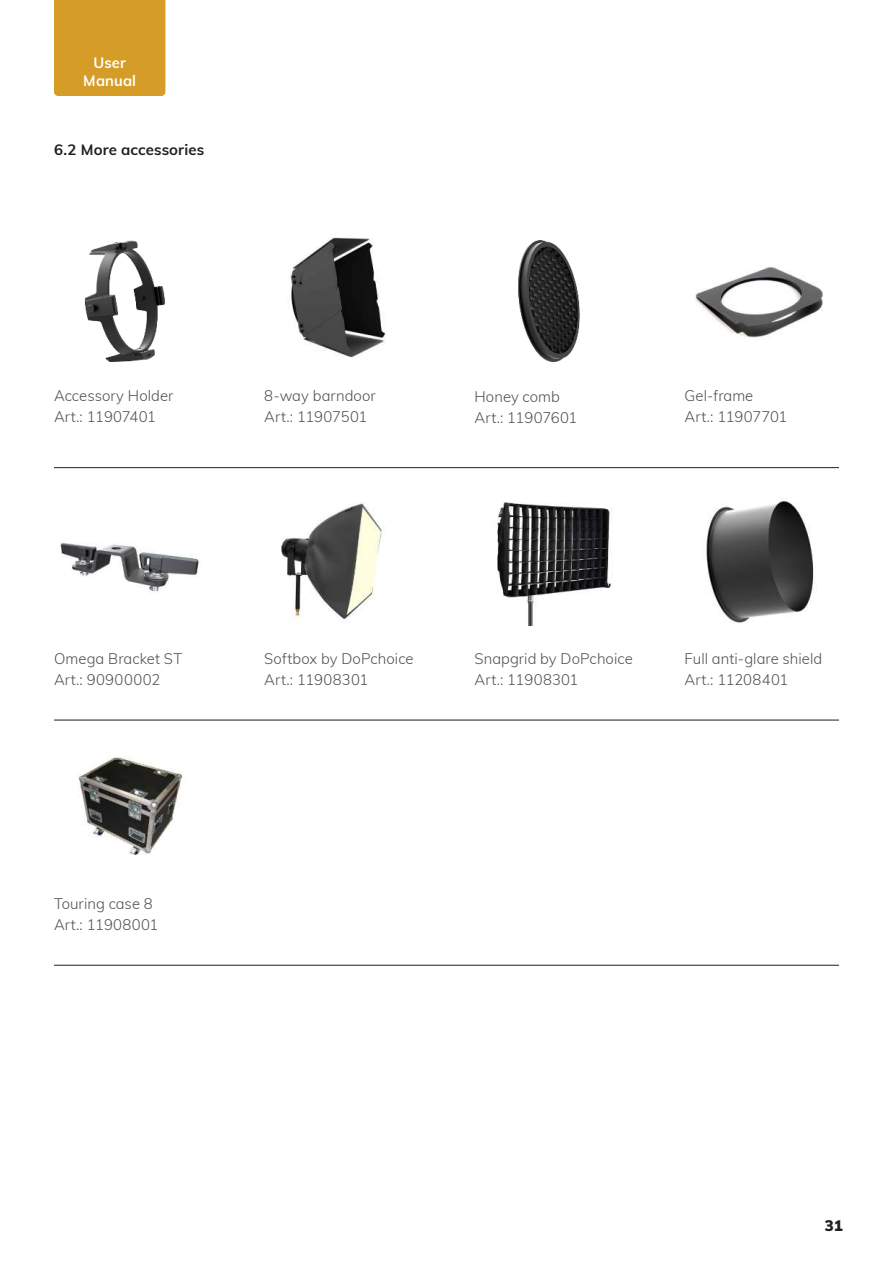
<style>
.page{position:relative;width:893px;height:1263px;background:#fff}
.page>*{position:absolute;margin:0;border:0;box-sizing:border-box;transform-origin:0 0}
.t1{font:300 15px/21px "Muli";letter-spacing:.005em;color:#4f5252}
.t2{font:700 15px "Muli";letter-spacing:.005em;color:#221f1f}
.t3{font:700 15px/18px "Muli";letter-spacing:.005em;color:#fff;text-align:center}
.t4{font:900 15px "Muli";color:#221f1f}
</style>
<div class="page">
<img style="left:60px;top:542px;width:141px;height:50px">
<img style="left:695px;top:267px;width:128px;height:71px">
<img style="left:518px;top:240px;width:62px;height:122px">
<img style="left:77px;top:757px;width:106px;height:98px">
<img style="left:84px;top:240px;width:82px;height:122px">
<img style="left:290px;top:237px;width:96px;height:120px">
<img style="left:281px;top:503px;width:104px;height:117px">
<img style="left:706px;top:501px;width:108px;height:122px">
<div style="left:54px;top:0;width:111px;height:96px;background:#d59c27"></div>
<img style="left:496px;top:502px;width:116px;height:123px">
<hr style="left:54px;top:467px;width:785px;height:1px;background:#221f1f">
<hr style="left:54px;top:720px;width:785px;height:1px;background:#221f1f">
<hr style="left:54px;top:965px;width:785px;height:1px;background:#221f1f">
<p class="t3" style="left:83px;top:55px;width:54px">User<br>Manual</p>
<p class="t2" style="left:54px;top:144px;width:152px">6.2 More accessories</p>
<p class="t1" style="left:54px;top:386px;width:121px">Accessory Holder<br>Art.: 11907401</p>
<p class="t1" style="left:264px;top:386px;width:113px">8-way barndoor<br>Art.: 11907501</p>
<p class="t1" style="left:474px;top:387px;width:104px">Honey comb<br>Art.: 11907601</p>
<p class="t1" style="left:685px;top:386px;width:104px">Gel-frame<br>Art.: 11907701</p>
<p class="t1" style="left:54px;top:649px;width:130px">Omega Bracket ST<br>Art.: 90900002</p>
<p class="t1" style="left:264px;top:649px;width:151px">Softbox by DoPchoice<br>Art.: 11908301</p>
<p class="t1" style="left:685px;top:649px;width:139px">Full anti-glare shield<br>Art.: 11208401</p>
<p class="t1" style="left:474px;top:649px;width:160px">Snapgrid by DoPchoice<br>Art.: 11908301</p>
<p class="t1" style="left:54px;top:894px;width:106px">Touring case 8<br>Art.: 11908001</p>
<p class="t4" style="left:825px;top:1220px;width:19px">31</p>
</div>
